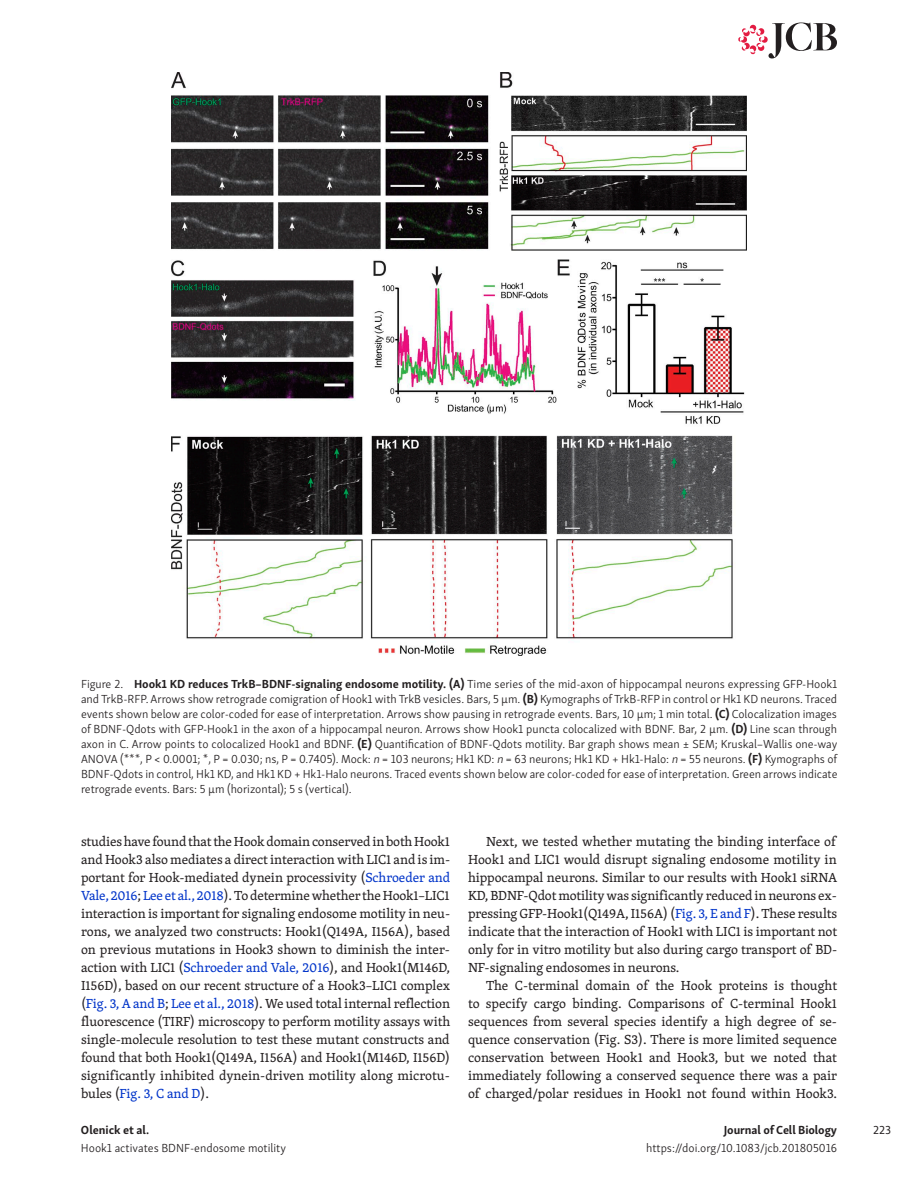
<style>
.page{position:relative;width:918px;height:1188px;background:#fff}
.page>*{position:absolute;margin:0;border:0;box-sizing:border-box;transform-origin:0 0}
.t1{font:13.5px/18px "Skolar PE";color:#231f20;text-align:justify}
.t2{font:300 12px/15px "Skolar Sans PE";color:#231f20;text-align:justify}
.t3{font:700 12px "Skolar Sans PE";letter-spacing:-.005em;color:#231f20}
.t4{font:12px "Skolar Sans PE";color:#231f20}
.s1{font-weight:700}
.s2{font-style:italic}
.s3{color:#0034c9}
</style>
<div class="page">
<svg style="left:738px;top:22px;width:99px;height:36px"></svg>
<img style="left:171px;top:72px;width:576px;height:583px">
<p class="t2" style="left:81px;top:676px;width:758px">Figure 2. <span class="s1">Hook1 KD reduces TrkB–BDNF-signaling endosome motility. (A)</span> Time series of the mid-axon of hippocampal neurons expressing GFP-Hook1 and TrkB-RFP. Arrows show retrograde comigration of Hook1 with TrkB vesicles. Bars, 5 µm. <span class="s1">(B)</span> Kymographs of TrkB-RFP in control or Hk1 KD neurons. Traced events shown below are color-coded for ease of interpretation. Arrows show pausing in retrograde events. Bars, 10 µm; 1 min total. <span class="s1">(C)</span> Colocalization images of BDNF-Qdots with GFP-Hook1 in the axon of a hippocampal neuron. Arrows show Hook1 puncta colocalized with BDNF. Bar, 2 µm. <span class="s1">(D)</span> Line scan through axon in C. Arrow points to colocalized Hook1 and BDNF. <span class="s1">(E)</span> Quantification of BDNF-Qdots motility. Bar graph shows mean ± SEM; Kruskal–Wallis one-way ANOVA (***, P &lt; 0.0001; *, P = 0.030; ns, P = 0.7405). Mock: <span class="s2">n</span> = 103 neurons; Hk1 KD: <span class="s2">n</span> = 63 neurons; Hk1 KD + Hk1-Halo: <span class="s2">n</span> = 55 neurons. <span class="s1">(F)</span> Kymographs of BDNF-Qdots in control, Hk1 KD, and Hk1 KD + Hk1-Halo neurons. Traced events shown below are color-coded for ease of interpretation. Green arrows indicate retrograde events. Bars: 5 µm (horizontal); 5 s (vertical).</p>
<p class="t1" style="left:81px;top:832px;width:371px">studies have found that the Hook domain conserved in both Hook1 and Hook3 also mediates a direct interaction with LIC1 and is im&shy;portant for Hook-mediated dynein processivity (<span class="s3">Schroeder and Vale, 2016</span>; <span class="s3">Lee et al., 2018</span>). To determine whether the Hook1–LIC1 interaction is important for signaling endosome motility in neu&shy;rons, we analyzed two constructs: Hook1(Q149A, I156A), based on previous mutations in Hook3 shown to diminish the inter&shy;action with LIC1 (<span class="s3">Schroeder and Vale, 2016</span>), and Hook1(M146D, I156D), based on our recent structure of a Hook3–LIC1 complex (<span class="s3">Fig. 3, A and B</span>; <span class="s3">Lee et al., 2018</span>). We used total internal reflection fluorescence (TIRF) microscopy to perform motility assays with single-molecule resolution to test these mutant constructs and found that both Hook1(Q149A, I156A) and Hook1(M146D, I156D) significantly inhibited dynein-driven motility along microtu&shy;bules (<span class="s3">Fig. 3, C and D</span>).</p>
<p class="t1" style="left:468px;top:832px;width:371px;text-indent:18px">Next, we tested whether mutating the binding interface of Hook1 and LIC1 would disrupt signaling endosome motility in hippocampal neurons. Similar to our results with Hook1 siRNA KD, BDNF-Qdot motility was significantly reduced in neurons ex&shy;pressing GFP-Hook1(Q149A, I156A) (<span class="s3">Fig. 3, E and F</span>). These results indicate that the interaction of Hook1 with LIC1 is important not only for in vitro motility but also during cargo transport of BD-NF-signaling endosomes in neurons.</p>
<p class="t1" style="left:468px;top:976px;width:371px;text-indent:18px">The C-terminal domain of the Hook proteins is thought to specify cargo binding. Comparisons of C-terminal Hook1 sequences from several species identify a high degree of se&shy;quence conservation (Fig. S3). There is more limited sequence conservation between Hook1 and Hook3, but we noted that immediately following a conserved sequence there was a pair of charged/polar residues in Hook1 not found within Hook3.</p>
<p class="t3" style="left:81px;top:1120px;width:70px">Olenick et al.</p>
<p class="t2" style="left:81px;top:1140px;width:207px">Hook1 activates BDNF-endosome motility</p>
<p class="t3" style="left:724px;top:1120px;width:115px">Journal of Cell Biology</p>
<p class="t2" style="left:646px;top:1140px;width:192px">https://doi.org/10.1083/jcb.201805016</p>
<p class="t4" style="left:873px;top:1121px;width:19px">223</p>
</div>
